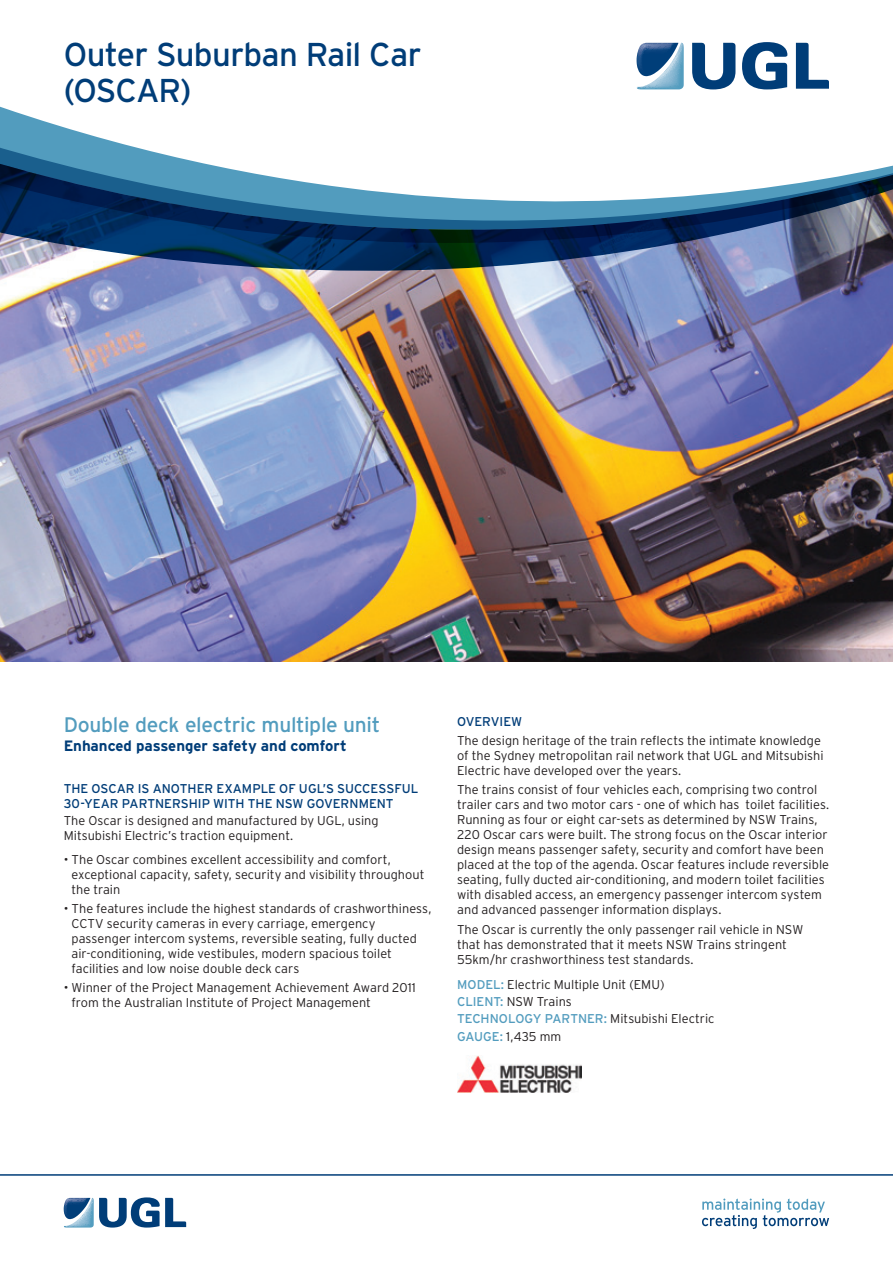
<style>
.page{position:relative;width:893px;height:1263px;background:#fff}
.page>*{position:absolute;margin:0;border:0;box-sizing:border-box;transform-origin:0 0}
.t1{font:33px/36px "Interstate";letter-spacing:-.025em;color:#003d78}
.t2{font:21px "Interstate";letter-spacing:-.015em;color:#529cbe}
.t3{font:700 15px "Interstate";letter-spacing:-.005em;color:#003d78}
.t4{font:300 12.75px/15px "Interstate";color:#231f20}
.t5{font:12.75px "Interstate";color:#003d78}
.s1{font-weight:400;color:#529cbe}
</style>
<div class="page">
<img style="left:0;top:314px;width:893px;height:347px">
<img style="left:0;top:271px;width:893px;height:43px">
<svg style="left:0;top:42px;width:893px;height:229px"></svg>
<hr style="left:0;top:1174px;width:893px;height:2px;background:#003d78">
<svg style="left:64px;top:1197px;width:122px;height:30px"></svg>
<svg style="left:637px;top:43px;width:47px;height:46px"></svg>
<svg style="left:692px;top:43px;width:43px;height:46px"></svg>
<svg style="left:742px;top:42px;width:45px;height:47px"></svg>
<svg style="left:796px;top:43px;width:33px;height:46px"></svg>
<svg style="left:702px;top:1198px;width:127px;height:31px"></svg>
<img style="left:457px;top:1056px;width:124px;height:37px">
<h1 class="t1" style="left:64px;top:36px;width:359px">OUTER SUBURBAN RAIL CAR (OSCAR)</h1>
<h2 class="t2" style="left:64px;top:712px;width:318px">DOUBLE DECK ELECTRIC MULTIPLE UNIT</h2>
<p class="t3" style="left:64px;top:737px;width:284px">Enhanced passenger safety and comfort</p>
<p class="t5" style="left:64px;top:781px;width:46px">THE OSCAR</p>
<p class="t5" style="left:138px;top:781px;width:282px">IS ANOTHER EXAMPLE OF UGL’S SUCCESSFUL</p>
<p class="t5" style="left:64px;top:796px;width:68px">30-YEAR PAR</p>
<p class="t5" style="left:147px;top:796px;width:248px">TNERSHIP WITH THE NSW GOVERNMENT</p>
<p class="t4" style="left:64px;top:813px;width:316px">The Oscar is designed and manufactured by UGL, using<br>Mitsubishi Electric’s traction equipment.</p>
<p class="t4" style="left:72px;top:852px;width:354px;text-indent:-8px">• The Oscar combines excellent accessibility and comfort, exceptional capacity, safety, security and visibility throughout the train</p>
<p class="t4" style="left:72px;top:901px;width:361px;text-indent:-8px">• The features include the highest standards of crashworthiness, CCTV security cameras in every carriage, emergency passenger intercom systems, reversible seating, fully ducted air-conditioning, wide vestibules, modern spacious toilet facilities and low noise double deck cars</p>
<p class="t4" style="left:72px;top:980px;width:346px;text-indent:-8px">• Winner of the Project Management Achievement Award 2011 from the Australian Institute of Project Management</p>
<p class="t5" style="left:457px;top:714px;width:67px">OVERVIEW</p>
<p class="t4" style="left:457px;top:733px;width:368px">The design heritage of the train reflects the intimate knowledge of the Sydney metropolitan rail network that UGL and Mitsubishi<br>Electric have developed over the years.</p>
<p class="t4" style="left:457px;top:782px;width:374px">The trains consist of four vehicles each, comprising two control trailer cars and two motor cars - one of which has toilet facilities.<br>Running as four or eight car-sets as determined by NSW Trains, 220 Oscar cars were built. The strong focus on the Oscar interior design means passenger safety, security and comfort have been placed at the top of the agenda. Oscar features include reversible seating, fully ducted air-conditioning, and modern toilet facilities with disabled access, an emergency passenger intercom system and advanced passenger information displays.</p>
<p class="t4" style="left:457px;top:921px;width:348px">The Oscar is currently the only passenger rail vehicle in NSW that has demonstrated that it meets NSW Trains stringent<br>55km/hr crashworthiness test standards.</p>
<p class="t4" style="left:457px;top:976px;width:259px;line-height:17.1px"><span class="s1">MODEL:</span> Electric Multiple Unit (EMU)<br><span class="s1">CLIENT:</span> NSW Trains<br><span class="s1">TECHNOLOGY PARTNER:</span> Mitsubishi Electric<br><span class="s1">GAUGE:</span> 1,435 mm</p>
</div>
